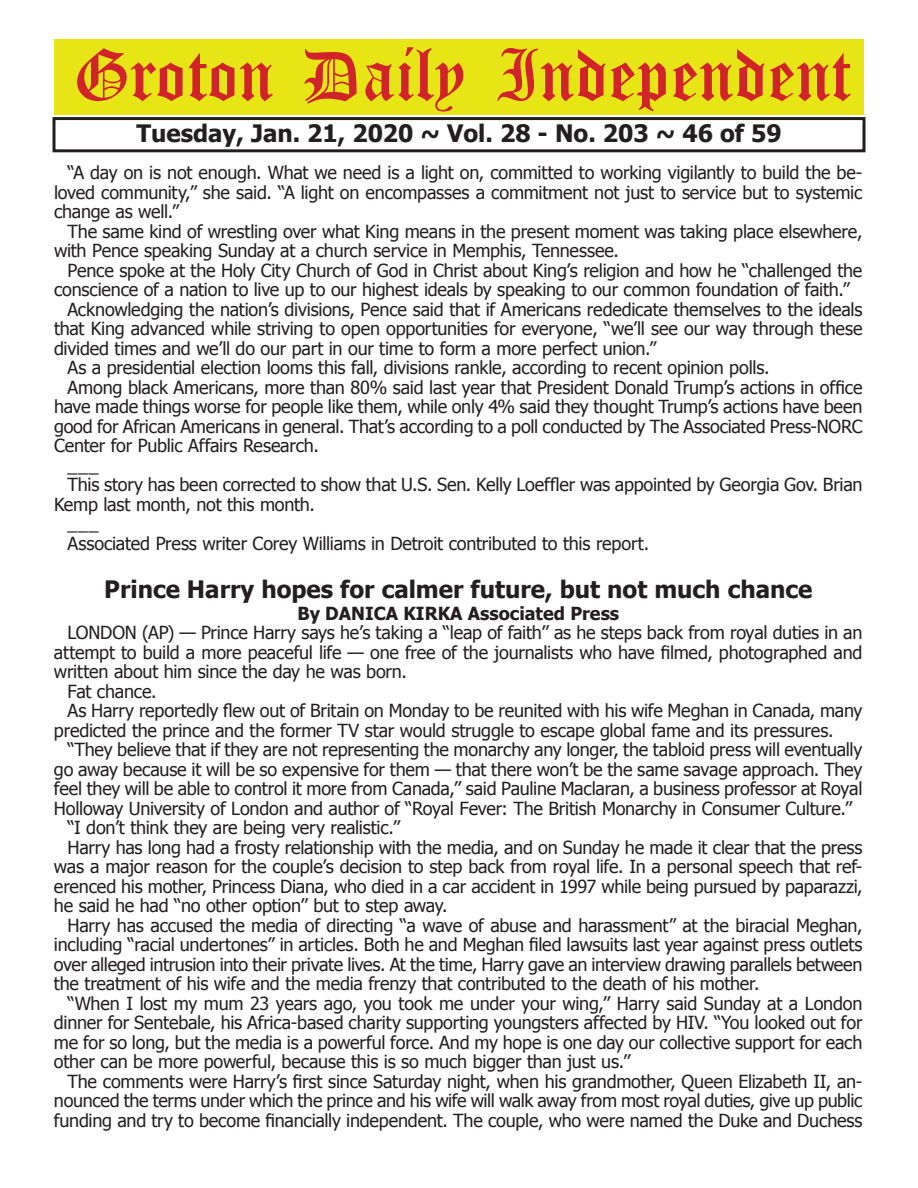
<style>
.page{position:relative;width:918px;height:1188px;background:#fff}
.page>*{position:absolute;margin:0;border:0;box-sizing:border-box;transform-origin:0 0}
.t1{font:54px "Old English Five";color:#d1232a}
.t2{font:700 24px "Tahoma";color:#231f20}
.t3{font:18px/19.5px "Tahoma";letter-spacing:-.01em;color:#231f20;text-align:justify}
.t4{font:700 18px "Tahoma";color:#231f20}
</style>
<div class="page">
<div style="left:52px;top:117px;width:814px;height:35px;border:3px solid #231f20"></div>
<div style="left:54px;top:40px;width:810px;height:75px;background:#e7e515"></div>
<h1 class="t1" style="left:73px;top:50px;width:779px">Groton Daily Independent</h1>
<h2 class="t2" style="left:137px;top:116px;width:647px">Tuesday, Jan. 21, 2020 ~ Vol. 28 - No. 203 ~ 46 of 59</h2>
<p class="t3" style="left:54px;top:162px;width:810px;text-indent:14px">“A day on is not enough. What we need is a light on, committed to working vigilantly to build the be&shy;loved community,” she said. “A light on encompasses a commitment not just to service but to systemic change as well.”</p>
<p class="t3" style="left:54px;top:221px;width:810px;text-indent:14px">The same kind of wrestling over what King means in the present moment was taking place elsewhere, with Pence speaking Sunday at a church service in Memphis, Tennessee.</p>
<p class="t3" style="left:68px;top:260px;width:796px">Pence spoke at the Holy City Church of God in Christ about King’s religion and how he “challenged the</p>
<p class="t3" style="left:54px;top:279px;width:797px">conscience of a nation to live up to our highest ideals by speaking to our common foundation of faith.”</p>
<p class="t3" style="left:68px;top:299px;width:796px">Acknowledging the nation’s divisions, Pence said that if Americans rededicate themselves to the ideals</p>
<p class="t3" style="left:54px;top:318px;width:810px">that King advanced while striving to open opportunities for everyone, “we’ll see our way through these</p>
<p class="t3" style="left:54px;top:338px;width:604px">divided times and we’ll do our part in our time to form a more perfect union.”</p>
<p class="t3" style="left:68px;top:357px;width:704px">As a presidential election looms this fall, divisions rankle, according to recent opinion polls.</p>
<p class="t3" style="left:68px;top:377px;width:796px">Among black Americans, more than 80% said last year that President Donald Trump’s actions in office</p>
<p class="t3" style="left:54px;top:396px;width:810px">have made things worse for people like them, while only 4% said they thought Trump’s actions have been</p>
<p class="t3" style="left:54px;top:416px;width:810px">good for African Americans in general. That’s according to a poll conducted by The Associated Press-NORC</p>
<p class="t3" style="left:54px;top:435px;width:266px">Center for Public Affairs Research.</p>
<p class="t3" style="left:68px;top:455px;width:33px">___</p>
<p class="t3" style="left:68px;top:474px;width:797px">This story has been corrected to show that U.S. Sen. Kelly Loeffler was appointed by Georgia Gov. Brian</p>
<p class="t3" style="left:54px;top:494px;width:262px">Kemp last month, not this month.</p>
<p class="t3" style="left:68px;top:513px;width:33px">___</p>
<p class="t3" style="left:68px;top:533px;width:583px">Associated Press writer Corey Williams in Detroit contributed to this report.</p>
<h2 class="t2" style="left:104px;top:573px;width:710px">Prince Harry hopes for calmer future, but not much chance</h2>
<p class="t4" style="left:297px;top:601px;width:323px">By DANICA KIRKA Associated Press</p>
<p class="t3" style="left:67px;top:622px;width:796px">LONDON (AP) — Prince Harry says he’s taking a “leap of faith’’ as he steps back from royal duties in an</p>
<p class="t3" style="left:54px;top:642px;width:810px">attempt to build a more peaceful life — one free of the journalists who have filmed, photographed and</p>
<p class="t3" style="left:54px;top:661px;width:354px">written about him since the day he was born.</p>
<p class="t3" style="left:67px;top:681px;width:91px">Fat chance.</p>
<p class="t3" style="left:67px;top:700px;width:797px">As Harry reportedly flew out of Britain on Monday to be reunited with his wife Meghan in Canada, many</p>
<p class="t3" style="left:54px;top:720px;width:781px">predicted the prince and the former TV star would struggle to escape global fame and its pressures.</p>
<p class="t3" style="left:67px;top:739px;width:796px">“They believe that if they are not representing the monarchy any longer, the tabloid press will eventually</p>
<p class="t3" style="left:54px;top:759px;width:810px">go away because it will be so expensive for them — that there won’t be the same savage approach. They</p>
<p class="t3" style="left:54px;top:778px;width:810px">feel they will be able to control it more from Canada,’’ said Pauline Maclaran, a business professor at Royal</p>
<p class="t3" style="left:54px;top:798px;width:800px">Holloway University of London and author of “Royal Fever: The British Monarchy in Consumer Culture.’’</p>
<p class="t3" style="left:67px;top:817px;width:334px">“I don’t think they are being very realistic.’’</p>
<p class="t3" style="left:67px;top:837px;width:796px">Harry has long had a frosty relationship with the media, and on Sunday he made it clear that the press</p>
<p class="t3" style="left:54px;top:856px;width:810px">was a major reason for the couple’s decision to step back from royal life. In a personal speech that ref-</p>
<p class="t3" style="left:54px;top:875px;width:810px">erenced his mother, Princess Diana, who died in a car accident in 1997 while being pursued by paparazzi,</p>
<p class="t3" style="left:54px;top:895px;width:395px">he said he had “no other option’’ but to step away.</p>
<p class="t3" style="left:67px;top:914px;width:796px">Harry has accused the media of directing “a wave of abuse and harassment” at the biracial Meghan,</p>
<p class="t3" style="left:54px;top:934px;width:810px">including “racial undertones” in articles. Both he and Meghan filed lawsuits last year against press outlets</p>
<p class="t3" style="left:54px;top:953px;width:810px">over alleged intrusion into their private lives. At the time, Harry gave an interview drawing parallels between</p>
<p class="t3" style="left:54px;top:973px;width:707px">the treatment of his wife and the media frenzy that contributed to the death of his mother.</p>
<p class="t3" style="left:67px;top:992px;width:797px">“When I lost my mum 23 years ago, you took me under your wing,’’ Harry said Sunday at a London</p>
<p class="t3" style="left:54px;top:1012px;width:810px">dinner for Sentebale, his Africa-based charity supporting youngsters affected by HIV. “You looked out for</p>
<p class="t3" style="left:54px;top:1031px;width:810px">me for so long, but the media is a powerful force. And my hope is one day our collective support for each</p>
<p class="t3" style="left:54px;top:1051px;width:578px">other can be more powerful, because this is so much bigger than just us.’’</p>
<p class="t3" style="left:67px;top:1070px;width:796px">The comments were Harry’s first since Saturday night, when his grandmother, Queen Elizabeth II, an-</p>
<p class="t3" style="left:54px;top:1090px;width:810px">nounced the terms under which the prince and his wife will walk away from most royal duties, give up public</p>
<p class="t3" style="left:54px;top:1109px;width:810px">funding and try to become financially independent. The couple, who were named the Duke and Duchess</p>
</div>
